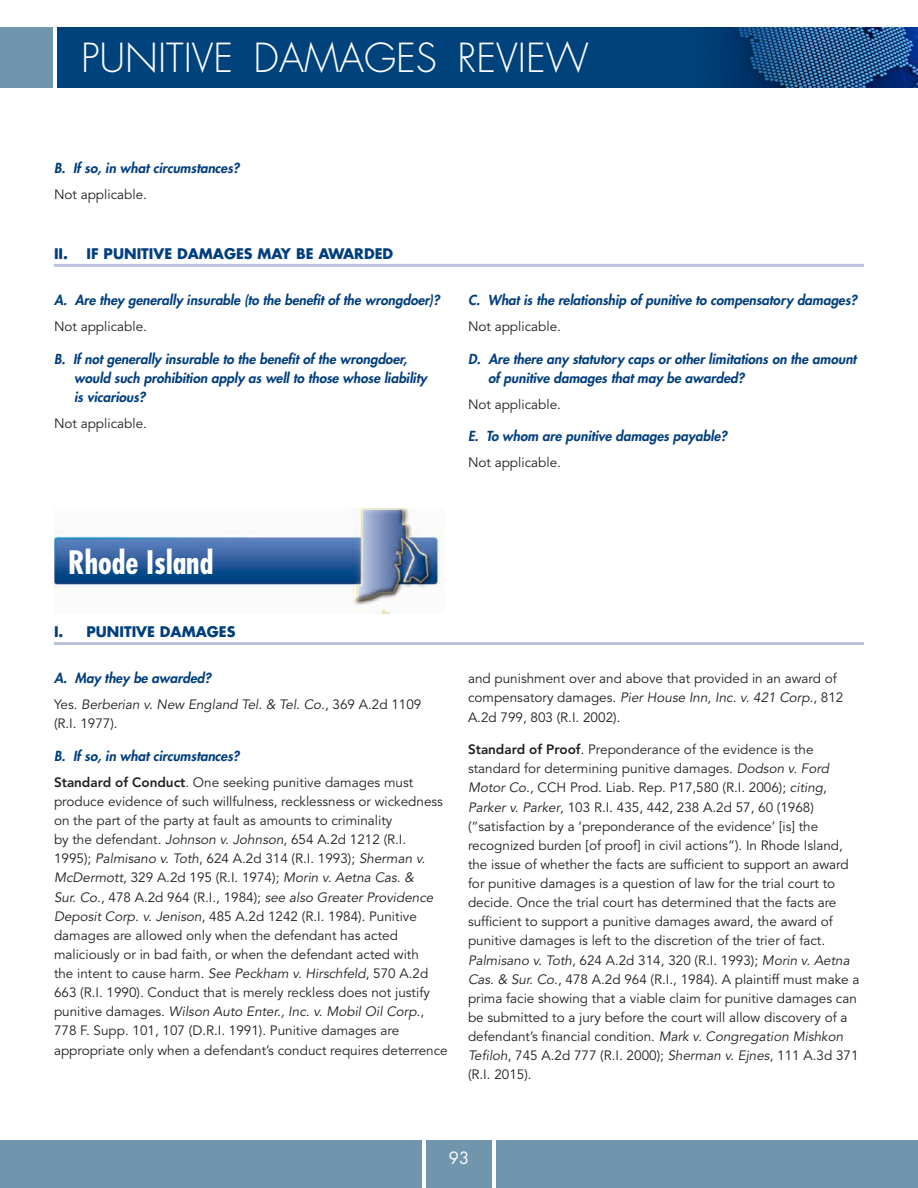
<style>
.page{position:relative;width:918px;height:1188px;background:#fff}
.page>*{position:absolute;margin:0;border:0;box-sizing:border-box;transform-origin:0 0}
.t1{font:300 39px "Futura Std";color:#fff}
.State_Heading{font:700 condensed 31.5px "Futura Std";color:#fff}
.t2{font:16.5px "Futura Std";color:#fff}
.t3{font:700 14.25px "Futura Std";color:#003e7e}
.Body_Base{font:13.5px/19px "Avenir LT Std";color:#231f20}
.t4{font:italic 800 13.5px/19.2px "Futura Std";color:#003e7e}
.Body_Base-2{font:italic 13.5px/19.2px "Avenir LT Std";color:#231f20}
.s1{font-style:normal}
.s2{font-weight:800}
.s3{font-style:italic}
</style>
<div class="page">
<div style="left:0;top:27px;width:52px;height:61px;background:#7095ac"></div>
<div style="left:497px;top:1141px;width:421px;height:47px;background:#7095ac"></div>
<div style="left:426px;top:1141px;width:66px;height:47px;background:#7095ac"></div>
<div style="left:0;top:1141px;width:421px;height:47px;background:#7095ac"></div>
<div style="left:57px;top:27px;width:861px;height:61px;background:#00437c"></div>
<img style="left:717px;top:27px;width:201px;height:61px">
<hr style="left:54px;top:264px;width:810px;height:3px;background:#bbc3dc">
<hr style="left:54px;top:642px;width:810px;height:3px;background:#bbc3dc">
<img style="left:54px;top:509px;width:390px;height:104px">
<h1 class="t1" style="left:81px;top:34px;width:509px">PUNITIVE DAMAGES REVIEW</h1>
<p class="t4" style="left:54px;top:159px;width:187px">B. If so, in what circumstances?</p>
<p class="Body_Base" style="left:54px;top:185px;width:94px">Not applicable.</p>
<p class="t3" style="left:54px;top:244px;width:341px">II. IF PUNITIVE DAMAGES MAY BE AWARDED</p>
<p class="t4" style="left:54px;top:291px;width:387px">A. Are they generally insurable (to the benefit of the wrongdoer)?</p>
<p class="Body_Base" style="left:54px;top:317px;width:94px">Not applicable.</p>
<p class="t4" style="left:74px;top:349px;width:354px;text-indent:-20px">B. If not generally insurable to the benefit of the wrongdoer, would such prohibition apply as well to those whose liability is vicarious?</p>
<p class="Body_Base" style="left:54px;top:414px;width:94px">Not applicable.</p>
<p class="t4" style="left:468px;top:291px;width:391px">C. What is the relationship of punitive to compensatory damages?</p>
<p class="Body_Base" style="left:468px;top:317px;width:94px">Not applicable.</p>
<p class="t4" style="left:488px;top:349px;width:370px;text-indent:-20px">D. Are there any statutory caps or other limitations on the amount of punitive damages that may be awarded?</p>
<p class="Body_Base" style="left:468px;top:395px;width:94px">Not applicable.</p>
<p class="t4" style="left:468px;top:427px;width:261px">E. To whom are punitive damages payable?</p>
<p class="Body_Base" style="left:468px;top:453px;width:94px">Not applicable.</p>
<p class="State_Heading" style="left:68px;top:542px;width:147px">Rhode Island</p>
<p class="t3" style="left:54px;top:622px;width:183px">I. PUNITIVE DAMAGES</p>
<p class="t4" style="left:54px;top:669px;width:159px">A. May they be awarded?</p>
<p class="Body_Base-2" style="left:54px;top:695px;width:369px"><span class="s1">Yes.</span> Berberian v. New England Tel. &amp; Tel. Co.<span class="s1">, 369 A.2d 1109 (R.I. 1977).</span></p>
<p class="t4" style="left:54px;top:747px;width:187px">B. If so, in what circumstances?</p>
<p class="Body_Base" style="left:54px;top:773px;width:395px"><span class="s2">Standard of Conduct</span>. One seeking punitive damages must produce evidence of such willfulness, recklessness or wickedness on the part of the party at fault as amounts to criminality<br>by the defendant. <span class="s3">Johnson v. Johnson</span>, 654 A.2d 1212 (R.I.<br>1995); <span class="s3">Palmisano v. Toth</span>, 624 A.2d 314 (R.I. 1993); <span class="s3">Sherman v.<br>McDermott</span>, 329 A.2d 195 (R.I. 1974); <span class="s3">Morin v. Aetna Cas. &amp;<br>Sur. Co.</span>, 478 A.2d 964 (R.I., 1984); <span class="s3">see also Greater Providence Deposit Corp. v. Jenison</span>, 485 A.2d 1242 (R.I. 1984). Punitive damages are allowed only when the defendant has acted maliciously or in bad faith, or when the defendant acted with<br>the intent to cause harm. <span class="s3">See Peckham v. Hirschfeld</span>, 570 A.2d 663 (R.I. 1990). Conduct that is merely reckless does not justify punitive damages. <span class="s3">Wilson Auto Enter., Inc. v. Mobil Oil Corp.</span>, 778 F. Supp. 101, 107 (D.R.I. 1991). Punitive damages are appropriate only when a defendant’s conduct requires deterrence</p>
<p class="Body_Base" style="left:468px;top:669px;width:377px">and punishment over and above that provided in an award of compensatory damages. <span class="s3">Pier House Inn, Inc. v. 421 Corp.</span>, 812<br>A.2d 799, 803 (R.I. 2002).</p>
<p class="Body_Base" style="left:468px;top:740px;width:393px"><span class="s2">Standard of Proof</span>. Preponderance of the evidence is the standard for determining punitive damages. <span class="s3">Dodson v. Ford Motor Co.</span>, CCH Prod. Liab. Rep. P17,580 (R.I. 2006); <span class="s3">citing</span>, <span class="s3">Parker v. Parker</span>, 103 R.I. 435, 442, 238 A.2d 57, 60 (1968) (“satisfaction by a ‘preponderance of the evidence’ [is] the recognized burden [of proof] in civil actions”). In Rhode Island, the issue of whether the facts are sufficient to support an award for punitive damages is a question of law for the trial court to decide. Once the trial court has determined that the facts are sufficient to support a punitive damages award, the award of punitive damages is left to the discretion of the trier of fact.<br><span class="s3">Palmisano v. Toth</span>, 624 A.2d 314, 320 (R.I. 1993); <span class="s3">Morin v. Aetna Cas. &amp; Sur. Co</span>., 478 A.2d 964 (R.I., 1984). A plaintiff must make a prima facie showing that a viable claim for punitive damages can be submitted to a jury before the court will allow discovery of a defendant’s financial condition. <span class="s3">Mark v. Congregation Mishkon Tefiloh</span>, 745 A.2d 777 (R.I. 2000); <span class="s3">Sherman v. Ejnes</span>, 111 A.3d 371 (R.I. 2015).</p>
<p class="t2" style="left:449px;top:1147px;width:22px">93</p>
</div>
